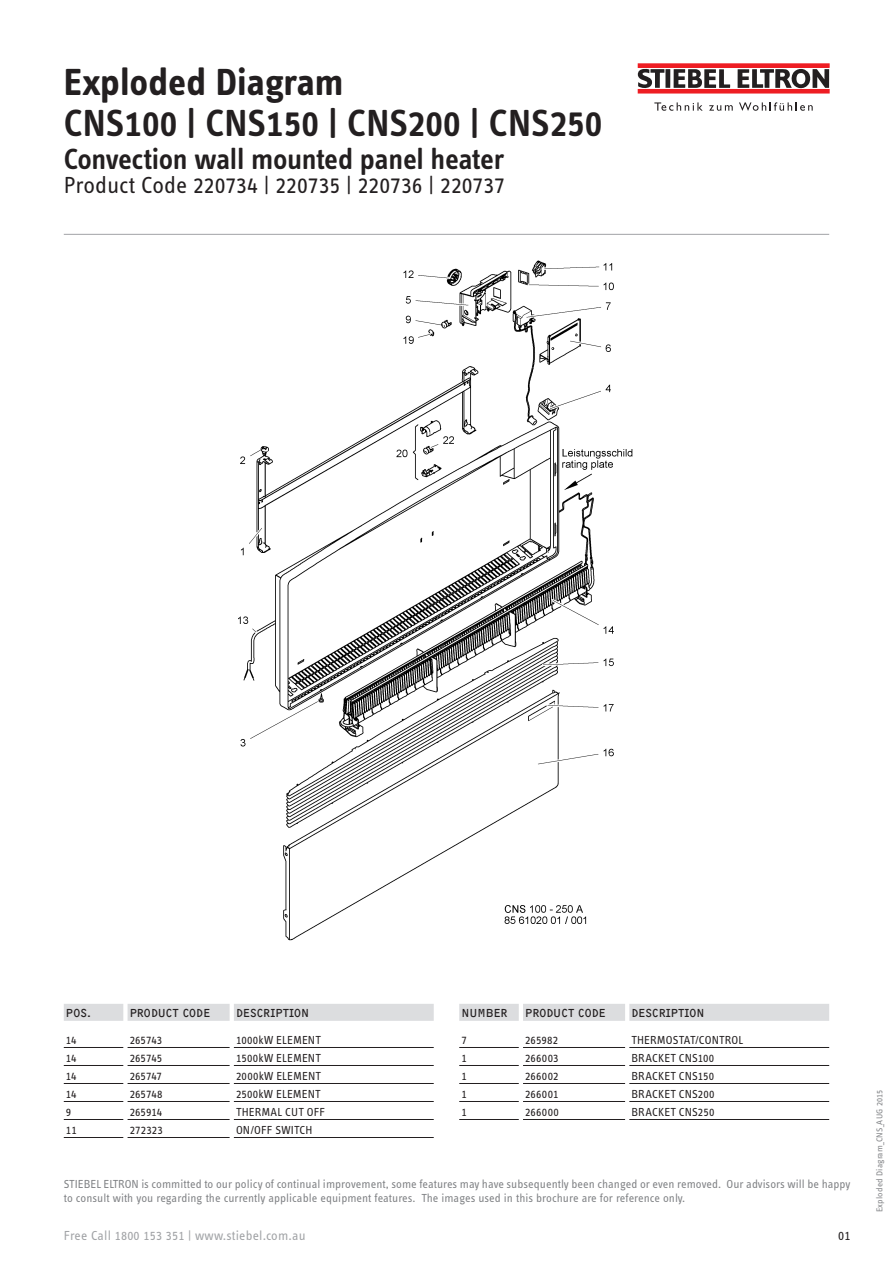
<style>
.page{position:relative;width:893px;height:1263px;background:#fff}
.page>*{position:absolute;margin:0;border:0;box-sizing:border-box;transform-origin:0 0}
.t1{font:600 39px "STE Info Text";color:#231f20}
.t2{font:700 39px "STE Info Text";color:#231f20}
.t3{font:600 30px "STE Info Text";letter-spacing:-.01em;color:#231f20}
.t4{font:24px "STE Info Text";color:#231f20}
.t5{font:13.5px "STE Info Text";letter-spacing:.015em;color:#a1a3a6}
.t6{font:13.5px "STE Info Text";color:#231f20}
._11_B_Caption{font:12px/14.2px "STE Info Text";letter-spacing:.005em;color:#808285}
._37_DE_TecDaten_TabF{font:12px "STE Info Text";letter-spacing:.01em;color:#231f20}
._36_DE_TecDaten_TabF{font:12px "F2 FOCR Bczyk Com";letter-spacing:.01em;color:#231f20}
._91_Drucknorm_6pt{font:8.85px "STE Info Text";letter-spacing:.02em;color:#808285}
</style>
<div class="page">
<hr style="left:64px;top:234px;width:765px;height:1px;background:#a1a3a6">
<div style="left:64px;top:1004px;width:59px;height:17px;background:#dcdddf"></div>
<div style="left:128px;top:1004px;width:102px;height:17px;background:#dcdddf"></div>
<div style="left:234px;top:1004px;width:200px;height:17px;background:#dcdddf"></div>
<div style="left:459px;top:1004px;width:60px;height:17px;background:#dcdddf"></div>
<div style="left:523px;top:1004px;width:102px;height:17px;background:#dcdddf"></div>
<div style="left:629px;top:1004px;width:200px;height:17px;background:#dcdddf"></div>
<hr style="left:64px;top:1047px;width:59px;height:1px;background:#231f20">
<hr style="left:128px;top:1047px;width:102px;height:1px;background:#231f20">
<hr style="left:234px;top:1047px;width:200px;height:1px;background:#231f20">
<hr style="left:459px;top:1047px;width:60px;height:1px;background:#231f20">
<hr style="left:523px;top:1047px;width:102px;height:1px;background:#231f20">
<hr style="left:629px;top:1047px;width:200px;height:1px;background:#231f20">
<hr style="left:64px;top:1065px;width:59px;height:1px;background:#231f20">
<hr style="left:128px;top:1065px;width:102px;height:1px;background:#231f20">
<hr style="left:234px;top:1065px;width:200px;height:1px;background:#231f20">
<hr style="left:459px;top:1065px;width:60px;height:1px;background:#231f20">
<hr style="left:523px;top:1065px;width:102px;height:1px;background:#231f20">
<hr style="left:629px;top:1065px;width:200px;height:1px;background:#231f20">
<hr style="left:64px;top:1083px;width:59px;height:1px;background:#231f20">
<hr style="left:128px;top:1083px;width:102px;height:1px;background:#231f20">
<hr style="left:234px;top:1083px;width:200px;height:1px;background:#231f20">
<hr style="left:459px;top:1083px;width:60px;height:1px;background:#231f20">
<hr style="left:523px;top:1083px;width:102px;height:1px;background:#231f20">
<hr style="left:629px;top:1083px;width:200px;height:1px;background:#231f20">
<hr style="left:64px;top:1101px;width:59px;height:1px;background:#231f20">
<hr style="left:128px;top:1101px;width:102px;height:1px;background:#231f20">
<hr style="left:234px;top:1101px;width:200px;height:1px;background:#231f20">
<hr style="left:459px;top:1101px;width:60px;height:1px;background:#231f20">
<hr style="left:523px;top:1101px;width:102px;height:1px;background:#231f20">
<hr style="left:629px;top:1101px;width:200px;height:1px;background:#231f20">
<hr style="left:64px;top:1119px;width:59px;height:1px;background:#231f20">
<hr style="left:128px;top:1119px;width:102px;height:1px;background:#231f20">
<hr style="left:234px;top:1119px;width:200px;height:1px;background:#231f20">
<hr style="left:459px;top:1119px;width:60px;height:1px;background:#231f20">
<hr style="left:523px;top:1119px;width:102px;height:1px;background:#231f20">
<hr style="left:629px;top:1119px;width:200px;height:1px;background:#231f20">
<hr style="left:64px;top:1137px;width:59px;height:1px;background:#231f20">
<hr style="left:128px;top:1137px;width:102px;height:1px;background:#231f20">
<hr style="left:234px;top:1137px;width:200px;height:1px;background:#231f20">
<img style="left:238px;top:260px;width:395px;height:681px">
<svg style="left:738px;top:69px;width:91px;height:19px"></svg>
<svg style="left:638px;top:68px;width:92px;height:21px"></svg>
<div style="left:638px;top:64px;width:191px;height:3px;border:1px solid #ee1d23"></div>
<div style="left:638px;top:89px;width:191px;height:4px;border:1px solid #ee1d23"></div>
<svg style="left:654px;top:102px;width:49px;height:9px"></svg>
<svg style="left:709px;top:105px;width:24px;height:6px"></svg>
<svg style="left:739px;top:102px;width:74px;height:9px"></svg>
<p class="t2" style="left:64px;top:59px;width:281px">Exploded Diagram</p>
<p class="t1" style="left:64px;top:101px;width:540px">CNS100 | CNS150 | CNS200 | CNS250</p>
<p class="t3" style="left:64px;top:141px;width:442px">Convection wall mounted panel heater</p>
<p class="t4" style="left:64px;top:171px;width:443px">Product Code 220734 | 220735 | 220736 | 220737</p>
<p class="_36_DE_TecDaten_TabF" style="left:66px;top:1006px;width:27px">POS.</p>
<p class="_36_DE_TecDaten_TabF" style="left:130px;top:1006px;width:82px">PRODUCT CODE</p>
<p class="_36_DE_TecDaten_TabF" style="left:236px;top:1006px;width:75px">DESCRIPTION</p>
<p class="_36_DE_TecDaten_TabF" style="left:461px;top:1006px;width:48px">NUMBER</p>
<p class="_36_DE_TecDaten_TabF" style="left:525px;top:1006px;width:82px">PRODUCT CODE</p>
<p class="_36_DE_TecDaten_TabF" style="left:631px;top:1006px;width:75px">DESCRIPTION</p>
<p class="_37_DE_TecDaten_TabF" style="left:66px;top:1033px;width:12px">14</p>
<p class="_37_DE_TecDaten_TabF" style="left:130px;top:1033px;width:34px">265743</p>
<p class="_37_DE_TecDaten_TabF" style="left:236px;top:1033px;width:86px">1000kW ELEMENT</p>
<p class="_37_DE_TecDaten_TabF" style="left:461px;top:1033px;width:7px">7</p>
<p class="_37_DE_TecDaten_TabF" style="left:525px;top:1033px;width:34px">265982</p>
<p class="_37_DE_TecDaten_TabF" style="left:631px;top:1033px;width:113px">THERMOSTAT/CONTROL</p>
<p class="_37_DE_TecDaten_TabF" style="left:66px;top:1051px;width:12px">14</p>
<p class="_37_DE_TecDaten_TabF" style="left:130px;top:1051px;width:34px">265745</p>
<p class="_37_DE_TecDaten_TabF" style="left:236px;top:1051px;width:86px">1500kW ELEMENT</p>
<p class="_37_DE_TecDaten_TabF" style="left:461px;top:1051px;width:7px">1</p>
<p class="_37_DE_TecDaten_TabF" style="left:525px;top:1051px;width:35px">266003</p>
<p class="_37_DE_TecDaten_TabF" style="left:631px;top:1051px;width:84px">BRACKET CNS100</p>
<p class="_37_DE_TecDaten_TabF" style="left:66px;top:1069px;width:12px">14</p>
<p class="_37_DE_TecDaten_TabF" style="left:130px;top:1069px;width:34px">265747</p>
<p class="_37_DE_TecDaten_TabF" style="left:236px;top:1069px;width:86px">2000kW ELEMENT</p>
<p class="_37_DE_TecDaten_TabF" style="left:461px;top:1069px;width:7px">1</p>
<p class="_37_DE_TecDaten_TabF" style="left:525px;top:1069px;width:35px">266002</p>
<p class="_37_DE_TecDaten_TabF" style="left:631px;top:1069px;width:84px">BRACKET CNS150</p>
<p class="_37_DE_TecDaten_TabF" style="left:66px;top:1087px;width:12px">14</p>
<p class="_37_DE_TecDaten_TabF" style="left:130px;top:1087px;width:34px">265748</p>
<p class="_37_DE_TecDaten_TabF" style="left:236px;top:1087px;width:86px">2500kW ELEMENT</p>
<p class="_37_DE_TecDaten_TabF" style="left:461px;top:1087px;width:7px">1</p>
<p class="_37_DE_TecDaten_TabF" style="left:525px;top:1087px;width:35px">266001</p>
<p class="_37_DE_TecDaten_TabF" style="left:631px;top:1087px;width:85px">BRACKET CNS200</p>
<p class="_37_DE_TecDaten_TabF" style="left:66px;top:1105px;width:7px">9</p>
<p class="_37_DE_TecDaten_TabF" style="left:130px;top:1105px;width:34px">265914</p>
<p class="_37_DE_TecDaten_TabF" style="left:236px;top:1105px;width:90px">THERMAL CUT OFF</p>
<p class="_37_DE_TecDaten_TabF" style="left:461px;top:1105px;width:7px">1</p>
<p class="_37_DE_TecDaten_TabF" style="left:525px;top:1105px;width:35px">266000</p>
<p class="_37_DE_TecDaten_TabF" style="left:631px;top:1105px;width:84px">BRACKET CNS250</p>
<p class="_37_DE_TecDaten_TabF" style="left:66px;top:1123px;width:12px">11</p>
<p class="_37_DE_TecDaten_TabF" style="left:130px;top:1123px;width:35px">272323</p>
<p class="_37_DE_TecDaten_TabF" style="left:236px;top:1123px;width:78px">ON/OFF SWITCH</p>
<p class="_11_B_Caption" style="left:64px;top:1177px;width:788px">STIEBEL ELTRON is committed to our policy of continual improvement, some features may have subsequently been changed or even removed. Our advisors will be happy to consult with you regarding the currently applicable equipment features. The images used in this brochure are for reference only.</p>
<p class="t5" style="left:64px;top:1228px;width:243px">Free Call 1800 153 351 | www.stiebel.com.au</p>
<p class="t6" style="left:838px;top:1228px;width:14px">01</p>
<p class="_91_Drucknorm_6pt" style="left:874px;top:1212px;width:124px;rotate:-90deg">Exploded Diagram_CNS_AUG 2015</p>
</div>
